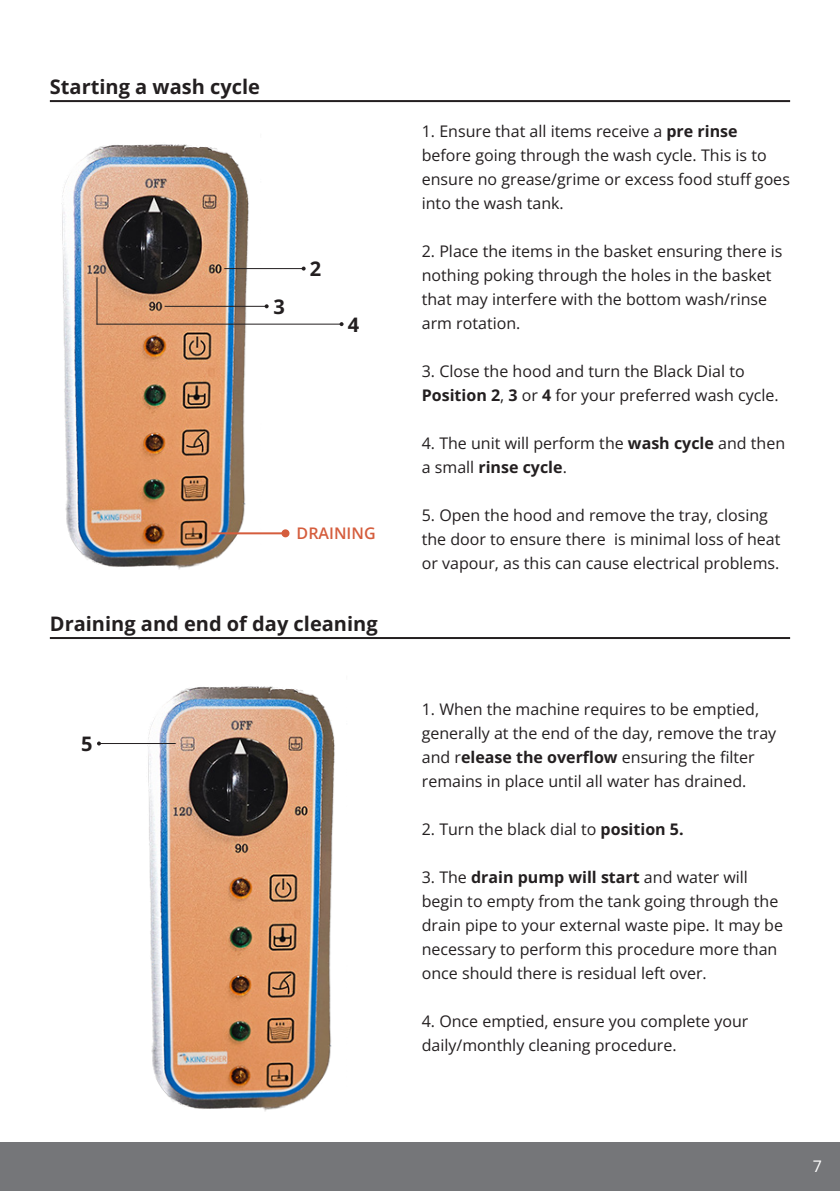
<style>
.page{position:relative;width:840px;height:1191px;background:#fff}
.page>*{position:absolute;margin:0;border:0;box-sizing:border-box;transform-origin:0 0}
.t1{font:700 20px "Open Sans";color:#231f20}
.t2{font:16px/24px "Open Sans";color:#231f20}
.t3{font:600 16px "Open Sans";color:#d55d3d}
.t4{font:16px "Open Sans";color:#fff}
.s1{font-weight:700}
</style>
<div class="page">
<div style="left:0;top:1142px;width:839px;height:49px;background:#757679"></div>
<hr style="left:50px;top:100px;width:739px;height:2px;background:#231f20">
<hr style="left:50px;top:637px;width:739px;height:2px;background:#231f20">
<img style="left:61px;top:144px;width:201px;height:426px">
<hr style="left:224px;top:268px;width:79px;height:1px;background:#231f20">
<svg style="left:301px;top:266px;width:4px;height:4px"></svg>
<hr style="left:164px;top:306px;width:102px;height:1px;background:#231f20">
<svg style="left:264px;top:304px;width:4px;height:4px"></svg>
<hr style="left:96px;top:324px;width:245px;height:1px;background:#231f20">
<svg style="left:339px;top:322px;width:4px;height:4px"></svg>
<hr style="left:96px;top:277px;width:1px;height:47px;background:#231f20">
<hr style="left:211px;top:532px;width:74px;height:2px;background:#d55d3d">
<div style="left:281px;top:529px;width:8px;height:8px;background:#d55d3d;border-radius:50%"></div>
<img style="left:147px;top:686px;width:188px;height:426px">
<hr style="left:99px;top:743px;width:77px;height:1px;background:#231f20">
<svg style="left:97px;top:741px;width:4px;height:4px"></svg>
<p class="t1" style="left:50px;top:73px;width:211px">Starting a wash cycle</p>
<p class="t1" style="left:273px;top:293px;width:13px">3</p>
<p class="t1" style="left:309px;top:255px;width:13px">2</p>
<p class="t1" style="left:347px;top:311px;width:13px">4</p>
<p class="t3" style="left:296px;top:522px;width:80px">DRAINING</p>
<p class="t1" style="left:50px;top:610px;width:329px">Draining and end of day cleaning</p>
<p class="t1" style="left:81px;top:730px;width:13px">5</p>
<p class="t2" style="left:421px;top:119px;width:369px">1. Ensure that all items receive a <span class="s1">pre rinse </span>before going through the wash cycle. This is to ensure no grease/grime or excess food stuff goes into the wash tank.</p>
<p class="t2" style="left:421px;top:239px;width:362px">2. Place the items in the basket ensuring there is nothing poking through the holes in the basket that may interfere with the bottom wash/rinse arm rotation.</p>
<p class="t2" style="left:421px;top:359px;width:358px">3. Close the hood and turn the Black Dial to<br><span class="s1">Position 2</span>, <span class="s1">3</span> or <span class="s1">4</span> for your preferred wash cycle.</p>
<p class="t2" style="left:421px;top:431px;width:364px">4. The unit will perform the <span class="s1">wash cycle</span> and then a small <span class="s1">rinse cycle</span>.</p>
<p class="t2" style="left:421px;top:503px;width:360px">5. Open the hood and remove the tray, closing the door to ensure there is minimal loss of heat or vapour, as this can cause electrical problems.</p>
<p class="t2" style="left:421px;top:697px;width:356px">1. When the machine requires to be emptied, generally at the end of the day, remove the tray and r<span class="s1">elease the overflow</span> ensuring the filter remains in place until all water has drained.</p>
<p class="t2" style="left:421px;top:817px;width:263px">2. Turn the black dial to <span class="s1">position 5.</span></p>
<p class="t2" style="left:421px;top:865px;width:362px">3. The <span class="s1">drain pump will start</span> and water will begin to empty from the tank going through the drain pipe to your external waste pipe. It may be necessary to perform this procedure more than once should there is residual left over.</p>
<p class="t2" style="left:421px;top:1009px;width:328px">4. Once emptied, ensure you complete your daily/monthly cleaning procedure.</p>
<p class="t4" style="left:812px;top:1155px;width:11px">7</p>
</div>
